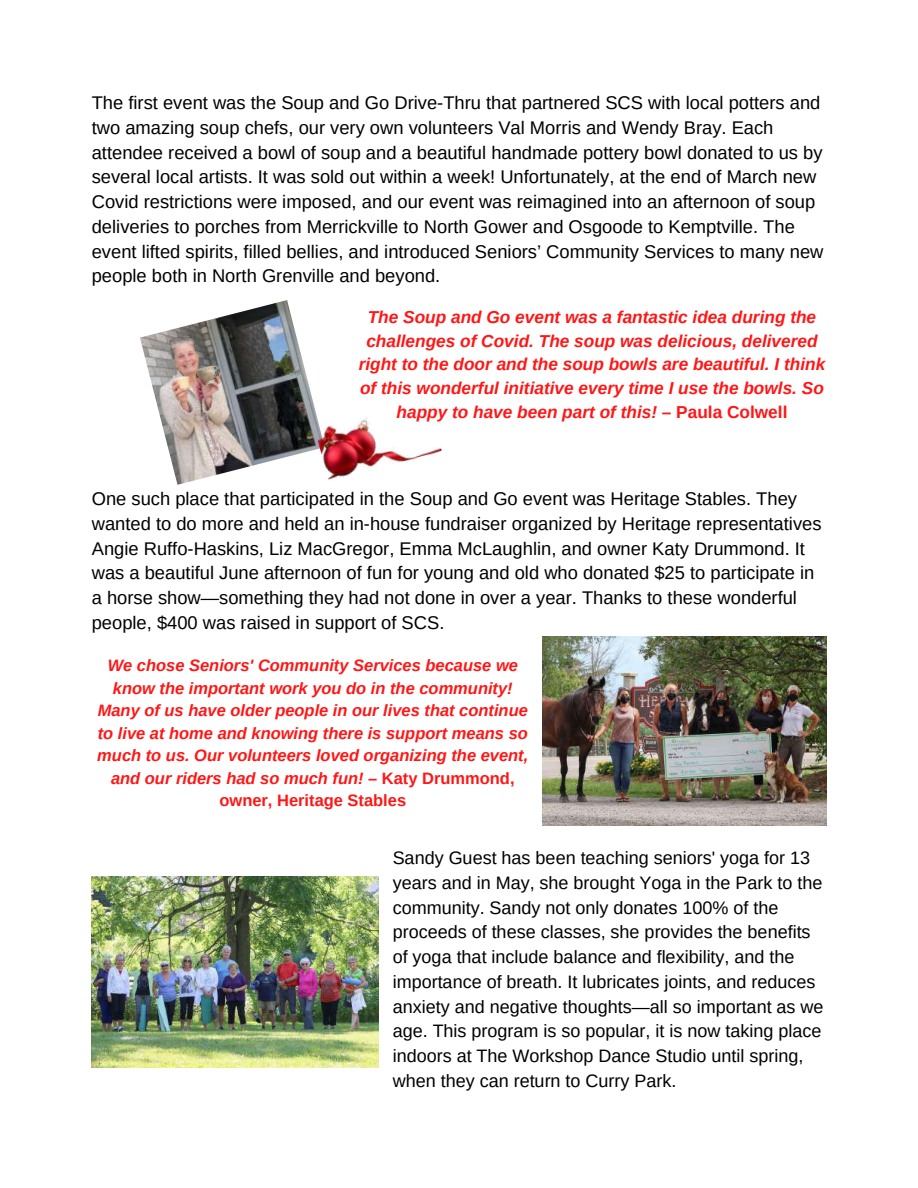
<style>
.page{position:relative;width:918px;height:1188px;background:#fff}
.page>*{position:absolute;margin:0;border:0;box-sizing:border-box;transform-origin:0 0}
.t1{font:18.3px/24.8px "Arimo";color:#000}
.t2{font:18px/24.8px "Arimo";color:#000}
.t3{font:italic 700 17.25px/23.7px "Arimo";color:#ff1616;text-align:center}
.t4{font:italic 700 16.5px/22.5px "Arimo";color:#ff1616;text-align:center}
.s1{font-style:normal}
</style>
<div class="page">
<img style="left:92px;top:876px;width:287px;height:192px">
<img style="left:140px;top:300px;width:175px;height:185px">
<img style="left:543px;top:637px;width:283px;height:189px">
<img style="left:315px;top:410px;width:127px;height:71px">
<p class="t1" style="left:92px;top:90px;width:733px">The first event was the Soup and Go Drive-Thru that partnered SCS with local potters and two amazing soup chefs, our very own volunteers Val Morris and Wendy Bray. Each attendee received a bowl of soup and a beautiful handmade pottery bowl donated to us by several local artists. It was sold out within a week! Unfortunately, at the end of March new Covid restrictions were imposed, and our event was reimagined into an afternoon of soup deliveries to porches from Merrickville to North Gower and Osgoode to Kemptville. The event lifted spirits, filled bellies, and introduced Seniors’ Community Services to many new people both in North Grenville and beyond.</p>
<p class="t3" style="left:359px;top:305px;width:468px">The Soup and Go event was a fantastic idea during the challenges of Covid. The soup was delicious, delivered right to the door and the soup bowls are beautiful. I think of this wonderful initiative every time I use the bowls. So happy to have been part of this! – <span class="s1">Paula Colwell</span></p>
<p class="t1" style="left:92px;top:486px;width:731px">One such place that participated in the Soup and Go event was Heritage Stables. They wanted to do more and held an in-house fundraiser organized by Heritage representatives Angie Ruffo-Haskins, Liz MacGregor, Emma McLaughlin, and owner Katy Drummond. It was a beautiful June afternoon of fun for young and old who donated $25 to participate in a horse show—something they had not done in over a year. Thanks to these wonderful people, $400 was raised in support of SCS.</p>
<p class="t4" style="left:97px;top:654px;width:433px">We chose Seniors' Community Services because we know the important work you do in the community!<br>Many of us have older people in our lives that continue to live at home and knowing there is support means so much to us. Our volunteers loved organizing the event, and our riders had so much fun! – <span class="s1">Katy Drummond, owner, Heritage Stables</span></p>
<p class="t2" style="left:393px;top:845px;width:432px">Sandy Guest has been teaching seniors' yoga for 13 years and in May, she brought Yoga in the Park to the community. Sandy not only donates 100% of the proceeds of these classes, she provides the benefits of yoga that include balance and flexibility, and the importance of breath. It lubricates joints, and reduces anxiety and negative thoughts—all so important as we age. This program is so popular, it is now taking place indoors at The Workshop Dance Studio until spring, when they can return to Curry Park.</p>
</div>
